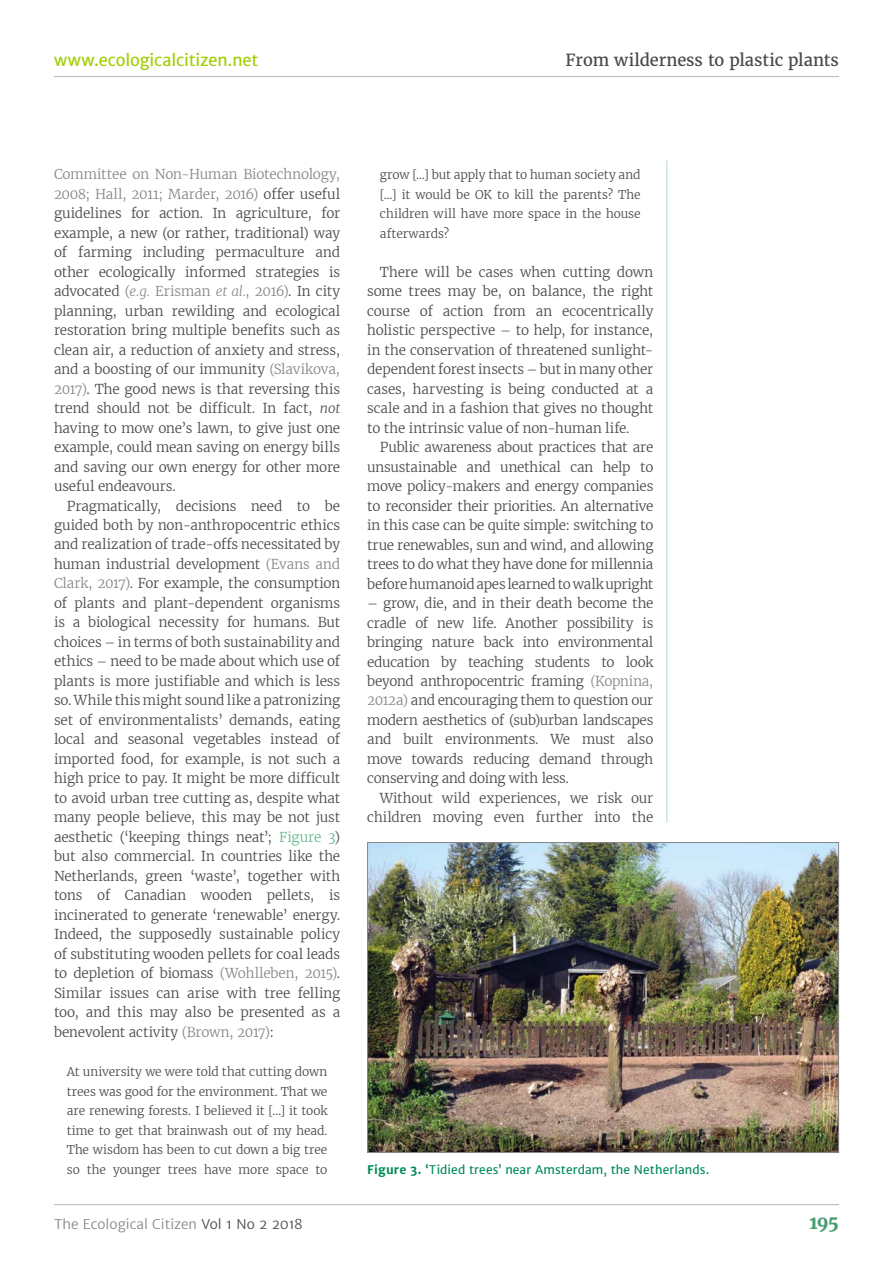
<style>
.page{position:relative;width:893px;height:1263px;background:#fff}
.page>*{position:absolute;margin:0;border:0;box-sizing:border-box;transform-origin:0 0}
.t1{font:700 18px "Merriweather";color:#459d71}
.t2{font:16.5px "Merriweather";letter-spacing:-.005em;color:#4a4a49}
.t3{font:16.5px "Merriweather Sans";letter-spacing:-.005em;color:#a1ce00}
.t4{font:300 13.5px/19.5px "Merriweather";letter-spacing:-.015em;color:#4a4a49;text-align:justify}
.t5{font:300 13.5px "Merriweather Sans";color:#878787}
.t6{font:300 12px/19.5px "Merriweather";letter-spacing:-.005em;color:#4a4a49;text-align:justify}
.t7{font:12px "Merriweather Sans";letter-spacing:.01em;color:#008b57}
.s1{color:#878787}
.s2{font-style:italic;color:#878787}
.s3{font-style:italic}
.s4{color:#64b88c}
.s5{font-weight:700}
.s6{color:#4a4a49}
</style>
<div class="page">
<hr style="left:54px;top:76px;width:785px;height:1px;background:#bcbcbc">
<hr style="left:54px;top:1204px;width:785px;height:1px;background:#bcbcbc">
<hr style="left:666px;top:160px;width:1px;height:663px;background:#b6dcc6">
<img style="left:369px;top:844px;width:468px;height:307px">
<div style="left:367px;top:842px;width:472px;height:311px;border:1px solid #878787"></div>
<p class="t3" style="left:54px;top:50px;width:206px">www.ecologicalcitizen.net</p>
<p class="t2" style="left:566px;top:49px;width:275px">From wilderness to plastic plants</p>
<p class="t4" style="left:54px;top:164px;width:288px"><span class="s1">Committee on Non-Human Biotechnology, 2008; Hall, 2011; Marder, 2016)</span> offer useful guidelines for action. In agriculture, for example, a new (or rather, traditional) way of farming including permaculture and other ecologically informed strategies is advocated <span class="s1">(</span><span class="s2">e.g.</span> <span class="s1">Erisman</span> <span class="s2">et al.</span><span class="s1">, 2016)</span>. In city planning, urban rewilding and ecological restoration bring multiple benefits such as clean air, a reduction of anxiety and stress, and a boosting of our immunity <span class="s1">(Slavikova, 2017)</span>. The good news is that reversing this trend should not be difficult. In fact, <span class="s3">not </span>having to mow one’s lawn, to give just one example, could mean saving on energy bills and saving our own energy for other more useful endeavours.</p>
<p class="t4" style="left:54px;top:496px;width:288px;text-indent:13px">Pragmatically, decisions need to be guided both by non-anthropocentric ethics and realization of trade-offs necessitated by human industrial development <span class="s1">(Evans and Clark, 2017)</span>. For example, the consumption of plants and plant-dependent organisms is a biological necessity for humans. But choices – in terms of both sustainability and ethics – need to be made about which use of plants is more justifiable and which is less so. While this might sound like a patronizing set of environmentalists’ demands, eating local and seasonal vegetables instead of imported food, for example, is not such a high price to pay. It might be more difficult to avoid urban tree cutting as, despite what many people believe, this may be not just aesthetic (‘keeping things neat’; <span class="s4">Figure 3</span>) but also commercial. In countries like the Netherlands, green ‘waste’, together with tons of Canadian wooden pellets, is incinerated to generate ‘renewable’ energy.<br>Indeed, the supposedly sustainable policy of substituting wooden pellets for coal leads to depletion of biomass <span class="s1">(Wohlleben, 2015)</span>.<br>Similar issues can arise with tree felling too, and this may also be presented as a benevolent activity <span class="s1">(Brown, 2017)</span>:</p>
<p class="t6" style="left:67px;top:1062px;width:262px">At university we were told that cutting down trees was good for the environment. That we are renewing forests. I believed it […] it took time to get that brainwash out of my head.<br>The wisdom has been to cut down a big tree so the younger trees have more space to</p>
<p class="t6" style="left:380px;top:165px;width:262px">grow […] but apply that to human society and […] it would be OK to kill the parents? The children will have more space in the house afterwards?</p>
<p class="t4" style="left:367px;top:262px;width:288px;text-indent:13px">There will be cases when cutting down some trees may be, on balance, the right course of action from an ecocentrically holistic perspective – to help, for instance, in the conservation of threatened sunlight&shy;dependent forest insects – but in many other cases, harvesting is being conducted at a scale and in a fashion that gives no thought to the intrinsic value of non-human life.</p>
<p class="t4" style="left:367px;top:437px;width:288px;text-indent:13px">Public awareness about practices that are unsustainable and unethical can help to move policy-makers and energy companies to reconsider their priorities. An alternative in this case can be quite simple: switching to true renewables, sun and wind, and allowing trees to do what they have done for millennia before humanoid apes learned to walk upright</p>
<p class="t4" style="left:367px;top:593px;width:288px">– grow, die, and in their death become the cradle of new life. Another possibility is bringing nature back into environmental education by teaching students to look beyond anthropocentric framing <span class="s1">(Kopnina, 2012a)</span> and encouraging them to question our modern aesthetics of (sub)urban landscapes and built environments. We must also move towards reducing demand through conserving and doing with less.</p>
<p class="t4" style="left:367px;top:788px;width:288px;text-align:right">Without wild experiences, we risk our children moving even further into the</p>
<p class="t7" style="left:367px;top:1161px;width:344px"><span class="s5">Figure 3. ‘</span>Tidied trees’ near Amsterdam, the Netherlands.</p>
<p class="t5" style="left:54px;top:1215px;width:250px">The Ecological Citizen <span class="s6">Vol 1 No 2 2018</span></p>
<h1 class="t1" style="left:809px;top:1210px;width:31px">195</h1>
</div>
